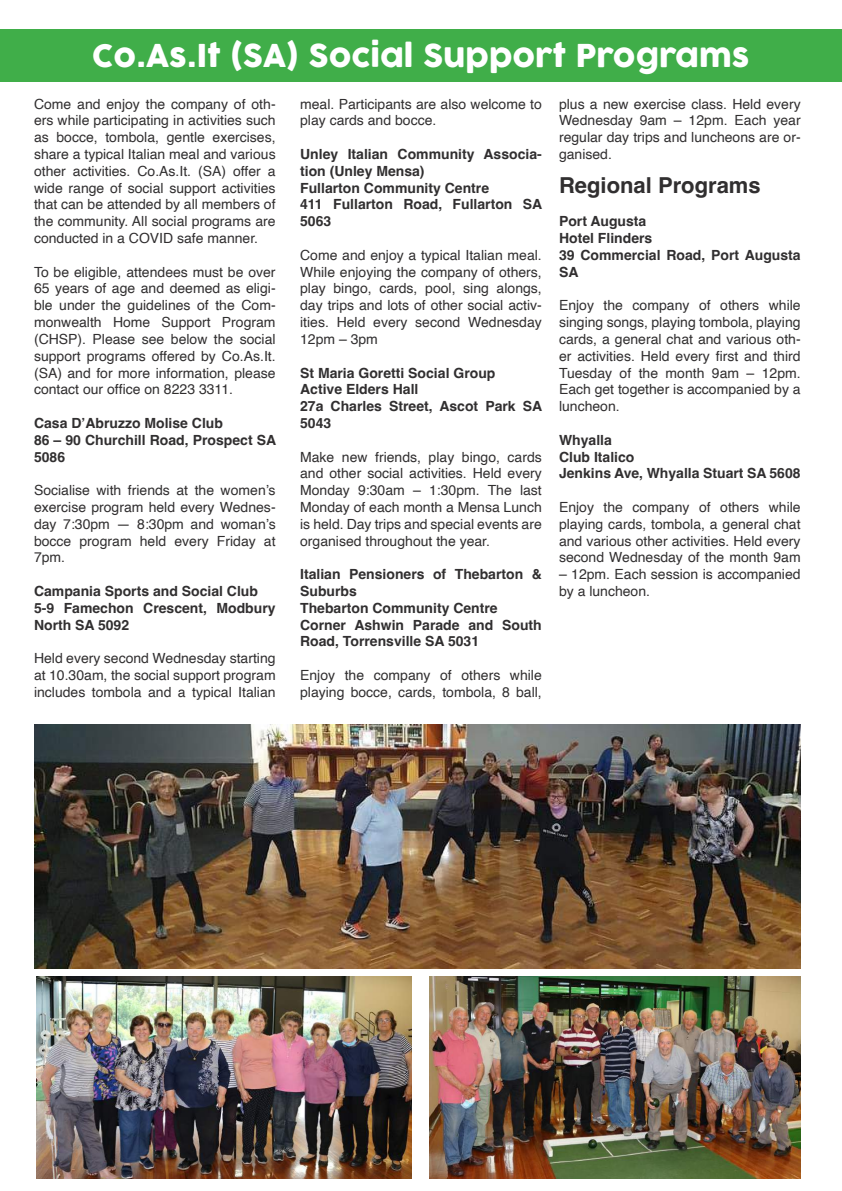
<style>
.page{position:relative;width:842px;height:1191px;background:#fff}
.page>*{position:absolute;margin:0;border:0;box-sizing:border-box;transform-origin:0 0}
.t1{font:30.8px "COCOGOOSE";color:#fff}
.t2{font:700 22px "Helvetica";color:#312f30}
.t3{font:14px/16.8px "Helvetica";color:#312f30;text-align:justify}
.t4{font:700 14px/16.8px "Helvetica";color:#312f30}
</style>
<div class="page">
<div style="left:0;top:29px;width:842px;height:53px;background:#40ae49"></div>
<img style="left:34px;top:725px;width:767px;height:243px">
<img style="left:36px;top:976px;width:375px;height:202px">
<img style="left:429px;top:976px;width:372px;height:202px">
<h1 class="t1" style="left:92px;top:32px;width:659px">Co.As.It (SA) Social Support Programs</h1>
<p class="t3" style="left:300px;top:96px;width:243px">meal. Participants are also welcome to play cards and bocce.</p>
<p class="t4" style="left:300px;top:147px;width:244px">Unley Italian Community Associa&shy;tion (Unley Mensa)<br>Fullarton Community Centre<br>411 Fullarton Road, Fullarton SA<br>5063</p>
<p class="t3" style="left:300px;top:247px;width:243px">Come and enjoy a typical Italian meal.<br>While enjoying the company of others, play bingo, cards, pool, sing alongs, day trips and lots of other social activ&shy;ities. Held every second Wednesday 12pm – 3pm</p>
<p class="t4" style="left:300px;top:366px;width:244px">St Maria Goretti Social Group<br>Active Elders Hall<br>27a Charles Street, Ascot Park SA<br>5043</p>
<p class="t3" style="left:300px;top:448px;width:243px">Make new friends, play bingo, cards and other social activities. Held every Monday 9:30am – 1:30pm. The last Monday of each month a Mensa Lunch is held. Day trips and special events are organised throughout the year.</p>
<p class="t4" style="left:300px;top:567px;width:243px">Italian Pensioners of Thebarton &amp;<br>Suburbs<br>Thebarton Community Centre<br>Corner Ashwin Parade and South<br>Road, Torrensville SA 5031</p>
<p class="t3" style="left:300px;top:667px;width:243px">Enjoy the company of others while playing bocce, cards, tombola, 8 ball,</p>
<p class="t3" style="left:34px;top:96px;width:243px">Come and enjoy the company of oth&shy;ers while participating in activities such as bocce, tombola, gentle exercises, share a typical Italian meal and various other activities. Co.As.It. (SA) offer a wide range of social support activities that can be attended by all members of the community. All social programs are conducted in a COVID safe manner.</p>
<p class="t3" style="left:34px;top:264px;width:243px">To be eligible, attendees must be over 65 years of age and deemed as eligi&shy;ble under the guidelines of the Com&shy;monwealth Home Support Program (CHSP). Please see below the social support programs offered by Co.As.It. (SA) and for more information, please contact our office on 8223 3311.</p>
<p class="t4" style="left:34px;top:416px;width:244px">Casa D’Abruzzo Molise Club<br>86 – 90 Churchill Road, Prospect SA<br>5086</p>
<p class="t3" style="left:34px;top:482px;width:243px">Socialise with friends at the women’s exercise program held every Wednes&shy;day 7:30pm — 8:30pm and woman’s bocce program held every Friday at 7pm.</p>
<p class="t4" style="left:34px;top:584px;width:243px">Campania Sports and Social Club<br>5-9 Famechon Crescent, Modbury<br>North SA 5092</p>
<p class="t3" style="left:34px;top:650px;width:243px">Held every second Wednesday starting at 10.30am, the social support program includes tombola and a typical Italian</p>
<p class="t3" style="left:559px;top:96px;width:243px">plus a new exercise class. Held every Wednesday 9am – 12pm. Each year regular day trips and luncheons are or&shy;ganised.</p>
<h2 class="t2" style="left:559px;top:171px;width:203px">Regional Programs</h2>
<p class="t4" style="left:559px;top:214px;width:243px">Port Augusta<br>Hotel Flinders<br>39 Commercial Road, Port Augusta<br>SA</p>
<p class="t3" style="left:559px;top:297px;width:243px">Enjoy the company of others while singing songs, playing tombola, playing cards, a general chat and various oth&shy;er activities. Held every first and third Tuesday of the month 9am – 12pm.<br>Each get together is accompanied by a luncheon.</p>
<p class="t4" style="left:559px;top:433px;width:243px">Whyalla<br>Club Italico<br>Jenkins Ave, Whyalla Stuart SA 5608</p>
<p class="t3" style="left:559px;top:499px;width:243px">Enjoy the company of others while playing cards, tombola, a general chat and various other activities. Held every second Wednesday of the month 9am</p>
<p class="t3" style="left:559px;top:566px;width:243px">– 12pm. Each session is accompanied by a luncheon.</p>
</div>
